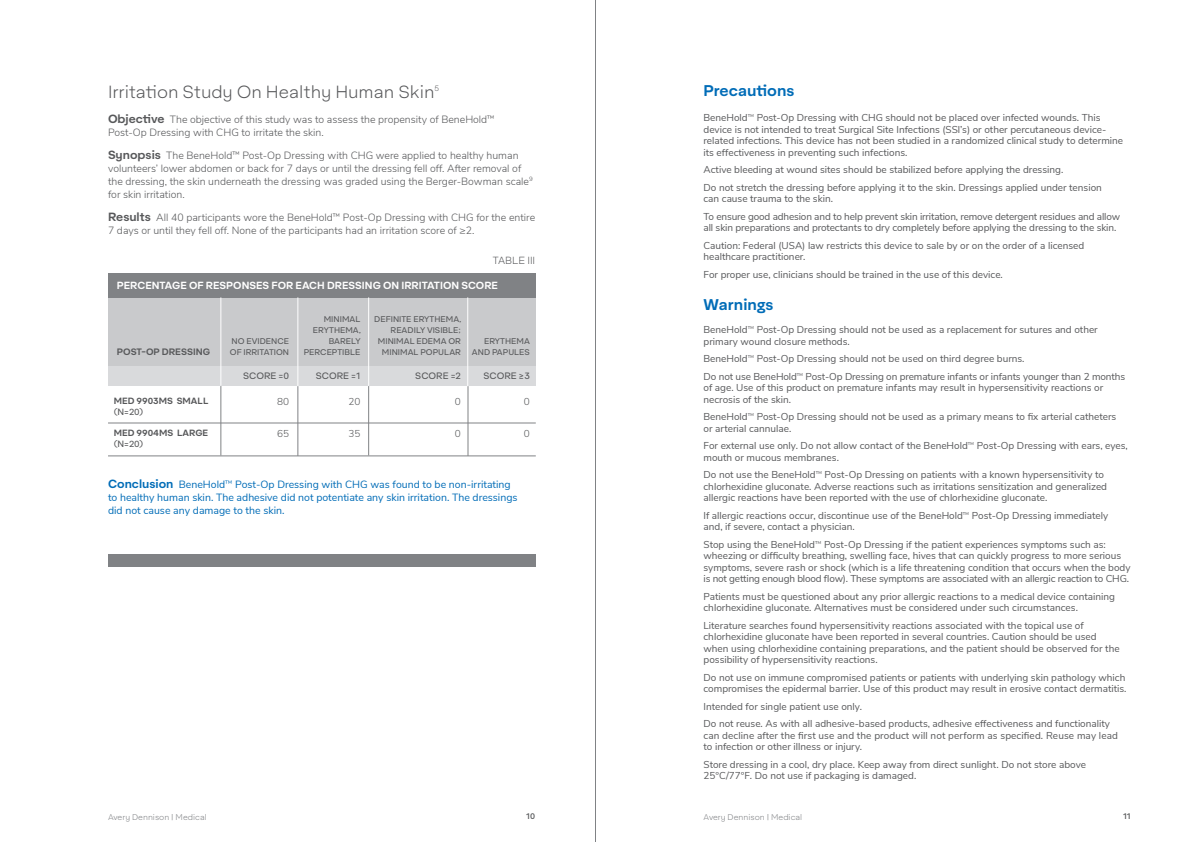
<style>
.page{position:relative;width:1191px;height:842px;background:#fff}
.page>*{position:absolute;margin:0;border:0;box-sizing:border-box;transform-origin:0 0}
.t1{font:300 17px "Aktifo A";color:#57585a}
.t2{font:600 15px "Aktifo A";color:#006cb7}
.t3{font:300 10.5px/13px "Nunito Sans";color:#57585a}
.t4{font:10.5px/13px "Nunito Sans";color:#006cb7}
.t5{font:10px/11.5px "Nunito Sans";color:#57585a}
.t6{font:600 10px "Aktifo A";color:#fff}
.t7{font:300 10px "Nunito Sans";color:#58595b}
.t8{font:300 10px "Aktifo A";letter-spacing:-.01em;color:#57585a}
.t9{font:9px "Aktifo A";color:#58595b}
.t10{font:600 9px "Aktifo A";color:#58595b}
.t11{font:600 8.8px/11px "Aktifo A";color:#57585a}
.t12{font:8px/11px "Aktifo A";letter-spacing:.005em;color:#57585a;text-align:right}
.t13{font:300 8px "Aktifo A";color:#808285}
.t14{font:8px/11px "Aktifo A";color:#58595b}
.t15{font:500 8px "Aktifo A";color:#57585a}
.t16{font:300 7.6px "Aktifo A";color:#57585a}
.s1{font-family:"Aktifo A";font-weight:600;font-size:11.5px}
.s2{font-weight:400}
</style>
<div class="page">
<div style="left:108px;top:366px;width:428px;height:20px;background:#d9dadc"></div>
<div style="left:108px;top:297px;width:428px;height:69px;background:#c9cacc"></div>
<div style="left:108px;top:273px;width:428px;height:24px;background:#808285"></div>
<hr style="left:108px;top:423px;width:428px;height:1px;background:#808285">
<hr style="left:108px;top:455px;width:428px;height:1px;background:#808285">
<hr style="left:298px;top:386px;width:1px;height:70px;background:#808285">
<hr style="left:221px;top:386px;width:1px;height:69px;background:#808285">
<hr style="left:368px;top:386px;width:1px;height:69px;background:#808285">
<hr style="left:468px;top:386px;width:1px;height:70px;background:#808285">
<hr style="left:221px;top:297px;width:1px;height:89px;background:#fff">
<hr style="left:298px;top:297px;width:1px;height:89px;background:#fff">
<hr style="left:368px;top:297px;width:1px;height:89px;background:#fff">
<hr style="left:467px;top:297px;width:1px;height:89px;background:#fff">
<div style="left:108px;top:555px;width:427px;height:12px;background:#808285"></div>
<hr style="left:595px;top:0;width:1px;height:842px;background:#808285">
<p class="t1" style="left:108px;top:82px;width:328px">Irritation Study On Healthy Human Skin</p>
<p class="t16" style="left:434px;top:84px;width:6px">5</p>
<p class="t3" style="left:108px;top:112px;width:388px"><span class="s1">Objective</span> The objective of this study was to assess the propensity of BeneHold<sup>™<br></sup>Post-Op Dressing with CHG to irritate the skin.</p>
<p class="t3" style="left:108px;top:148px;width:426px"><span class="s1">Synopsis</span> The BeneHold<sup>™</sup> Post-Op Dressing with CHG were applied to healthy human volunteers’ lower abdomen or back for 7 days or until the dressing fell off. After removal of the dressing, the skin underneath the dressing was graded using the Berger-Bowman scale<sup>9 </sup>for skin irritation.</p>
<p class="t3" style="left:108px;top:210px;width:429px"><span class="s1">Results</span> All 40 participants wore the BeneHold<sup>™</sup> Post-Op Dressing with CHG for the entire<br>7 days or until they fell off. None of the participants had an irritation score of ≥2.</p>
<p class="t8" style="left:493px;top:255px;width:44px">TABLE III</p>
<p class="t6" style="left:117px;top:279px;width:383px">PERCENTAGE OF RESPONSES FOR EACH DRESSING ON IRRITATION SCORE</p>
<p class="t12" style="left:304px;top:314px;width:58px">MINIMAL<br>ERYTHEMA,<br>BARELY<br>PERCEPTIBLE</p>
<p class="t12" style="left:374px;top:314px;width:88px">DEFINITE ERYTHEMA,<br>READILY VISIBLE;<br>MINIMAL EDEMA OR<br>MINIMAL POPULAR</p>
<p class="t14" style="left:230px;top:336px;width:61px">NO EVIDENCE<br>OF IRRITATION</p>
<p class="t12" style="left:484px;top:336px;width:47px">ERYTHEMA</p>
<p class="t10" style="left:117px;top:346px;width:95px">POST-OP DRESSING</p>
<p class="t12" style="left:472px;top:347px;width:59px">AND PAPULES</p>
<p class="t9" style="left:316px;top:370px;width:46px">SCORE =1</p>
<p class="t9" style="left:415px;top:370px;width:47px">SCORE =2</p>
<p class="t9" style="left:483px;top:370px;width:48px">SCORE ≥3</p>
<p class="t11" style="left:114px;top:395px;width:96px">MED 9903MS SMALL <span class="s2">(N=20)</span></p>
<p class="t11" style="left:114px;top:427px;width:96px">MED 9904MS LARGE <span class="s2">(N=20)</span></p>
<p class="t9" style="left:243px;top:370px;width:48px">SCORE =0</p>
<p class="t7" style="left:277px;top:394px;width:13px">80</p>
<p class="t7" style="left:277px;top:426px;width:13px">65</p>
<p class="t7" style="left:348px;top:394px;width:13px">20</p>
<p class="t7" style="left:348px;top:426px;width:13px">35</p>
<p class="t7" style="left:455px;top:394px;width:7px">0</p>
<p class="t7" style="left:455px;top:426px;width:7px">0</p>
<p class="t7" style="left:524px;top:394px;width:7px">0</p>
<p class="t7" style="left:524px;top:426px;width:7px">0</p>
<p class="t4" style="left:108px;top:477px;width:411px"><span class="s1">Conclusion</span> BeneHold<sup>™</sup> Post-Op Dressing with CHG was found to be non-irritating to healthy human skin. The adhesive did not potentiate any skin irritation. The dressings did not cause any damage to the skin.</p>
<p class="t2" style="left:703px;top:81px;width:92px">Precautions</p>
<p class="t5" style="left:703px;top:111px;width:421px">BeneHold<sup>™</sup> Post-Op Dressing with CHG should not be placed over infected wounds. This device is not intended to treat Surgical Site Infections (SSl’s) or other percutaneous device&shy;related infections. This device has not been studied in a randomized clinical study to determine its effectiveness in preventing such infections.</p>
<p class="t5" style="left:703px;top:163px;width:361px">Active bleeding at wound sites should be stabilized before applying the dressing.</p>
<p class="t5" style="left:703px;top:181px;width:400px">Do not stretch the dressing before applying it to the skin. Dressings applied under tension can cause trauma to the skin.</p>
<p class="t5" style="left:703px;top:210px;width:418px">To ensure good adhesion and to help prevent skin irritation, remove detergent residues and allow all skin preparations and protectants to dry completely before applying the dressing to the skin.</p>
<p class="t5" style="left:703px;top:239px;width:382px">Caution: Federal (USA) law restricts this device to sale by or on the order of a licensed healthcare practitioner.</p>
<p class="t5" style="left:703px;top:268px;width:301px">For proper use, clinicians should be trained in the use of this device.</p>
<p class="t2" style="left:703px;top:294px;width:71px">Warnings</p>
<p class="t5" style="left:703px;top:323px;width:396px">BeneHold<sup>™</sup> Post-Op Dressing should not be used as a replacement for sutures and other primary wound closure methods.</p>
<p class="t5" style="left:703px;top:352px;width:322px">BeneHold<sup>™</sup> Post-Op Dressing should not be used on third degree burns.</p>
<p class="t5" style="left:703px;top:370px;width:423px">Do not use BeneHold<sup>™</sup> Post-Op Dressing on premature infants or infants younger than 2 months of age. Use of this product on premature infants may result in hypersensitivity reactions or necrosis of the skin.</p>
<p class="t5" style="left:703px;top:410px;width:414px">BeneHold<sup>™</sup> Post-Op Dressing should not be used as a primary means to fix arterial catheters or arterial cannulae.</p>
<p class="t5" style="left:703px;top:439px;width:426px">For external use only. Do not allow contact of the BeneHold<sup>™</sup> Post-Op Dressing with ears, eyes, mouth or mucous membranes.</p>
<p class="t5" style="left:703px;top:468px;width:405px">Do not use the BeneHold<sup>™</sup> Post-Op Dressing on patients with a known hypersensitivity to chlorhexidine gluconate. Adverse reactions such as irritations sensitization and generalized allergic reactions have been reported with the use of chlorhexidine gluconate.</p>
<p class="t5" style="left:703px;top:509px;width:406px">If allergic reactions occur, discontinue use of the BeneHold<sup>™</sup> Post-Op Dressing immediately and, if severe, contact a physician.</p>
<p class="t5" style="left:703px;top:538px;width:428px">Stop using the BeneHold<sup>™</sup> Post-Op Dressing if the patient experiences symptoms such as: wheezing or difficulty breathing, swelling face, hives that can quickly progress to more serious symptoms, severe rash or shock (which is a life threatening condition that occurs when the body is not getting enough blood flow). These symptoms are associated with an allergic reaction to CHG.</p>
<p class="t5" style="left:703px;top:590px;width:413px">Patients must be questioned about any prior allergic reactions to a medical device containing chlorhexidine gluconate. Alternatives must be considered under such circumstances.</p>
<p class="t5" style="left:703px;top:619px;width:417px">Literature searches found hypersensitivity reactions associated with the topical use of chlorhexidine gluconate have been reported in several countries. Caution should be used when using chlorhexidine containing preparations, and the patient should be observed for the possibility of hypersensitivity reactions.</p>
<p class="t5" style="left:703px;top:671px;width:424px">Do not use on immune compromised patients or patients with underlying skin pathology which compromises the epidermal barrier. Use of this product may result in erosive contact dermatitis.</p>
<p class="t5" style="left:703px;top:700px;width:160px">Intended for single patient use only.</p>
<p class="t5" style="left:703px;top:717px;width:416px">Do not reuse. As with all adhesive-based products, adhesive effectiveness and functionality can decline after the first use and the product will not perform as specified. Reuse may lead to infection or other illness or injury.</p>
<p class="t5" style="left:703px;top:758px;width:384px">Store dressing in a cool, dry place. Keep away from direct sunlight. Do not store above<br>25°C/77°F. Do not use if packaging is damaged.</p>
<p class="t13" style="left:108px;top:812px;width:100px">Avery Dennison | Medical</p>
<p class="t15" style="left:526px;top:811px;width:11px">10</p>
<p class="t13" style="left:703px;top:812px;width:100px">Avery Dennison | Medical</p>
<p class="t15" style="left:1123px;top:811px;width:9px">11</p>
</div>
